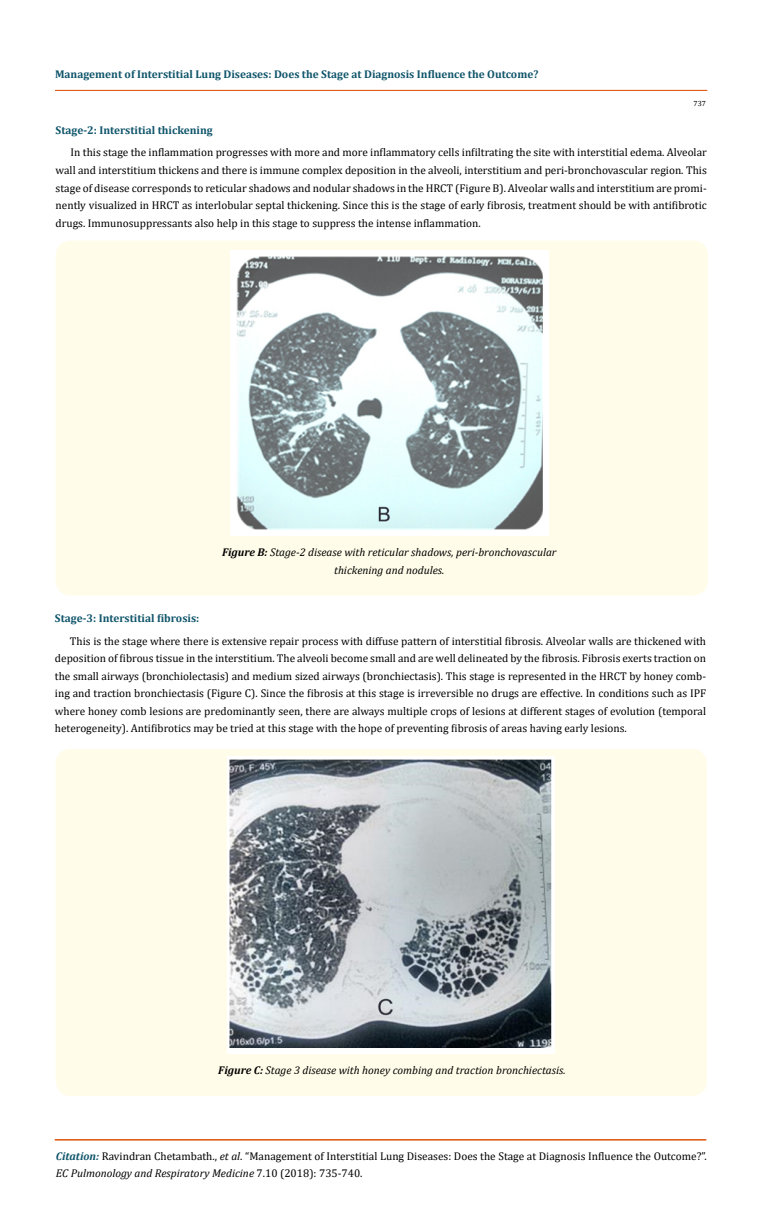
<style>
.page{position:relative;width:764px;height:1232px;background:#fff}
.page>*{position:absolute;margin:0;border:0;box-sizing:border-box;transform-origin:0 0}
.t1{font:11.25px/17.5px "Cambria";color:#000;text-align:justify}
.t2{font:italic 11.25px/17.5px "Cambria";color:#000;text-align:center}
.t3{font:700 11.25px "Cambria";color:#0e546a}
.t4{font:7.5px "Cambria";color:#000}
.s1{font-weight:700}
.s2{font-weight:700;font-style:italic;color:#0e546a}
.s3{font-style:italic}
</style>
<div class="page">
<hr style="left:56px;top:90px;width:651px;height:1px;background:#e05d1a">
<div style="left:55px;top:1139px;width:651px;height:1px;border:1px solid #e05d1a"></div>
<div style="left:56px;top:240px;width:652px;height:355px;background:#fffde9;border-radius:15px"></div>
<img style="left:230px;top:250px;width:318px;height:286px">
<div style="left:56px;top:748px;width:651px;height:347px;background:#fffde9;border-radius:15px"></div>
<img style="left:228px;top:756px;width:326px;height:297px">
<p class="t3" style="left:55px;top:66px;width:485px">Management of Interstitial Lung Diseases: Does the Stage at Diagnosis Influence the Outcome?</p>
<p class="t4" style="left:693px;top:99px;width:14px">737</p>
<p class="t3" style="left:56px;top:122px;width:159px">Stage-2: Interstitial thickening</p>
<p class="t1" style="left:56px;top:144px;width:653px;text-indent:15px">In this stage the inflammation progresses with more and more inflammatory cells infiltrating the site with interstitial edema. Alveolar wall and interstitium thickens and there is immune complex deposition in the alveoli, interstitium and peri-bronchovascular region. This stage of disease corresponds to reticular shadows and nodular shadows in the HRCT (Figure B). Alveolar walls and interstitium are promi&shy;nently visualized in HRCT as interlobular septal thickening. Since this is the stage of early fibrosis, treatment should be with antifibrotic drugs. Immunosuppressants also help in this stage to suppress the intense inflammation.</p>
<p class="t2" style="left:222px;top:543px;width:336px"><span class="s1">Figure B:</span> Stage-2 disease with reticular shadows, peri-bronchovascular thickening and nodules.</p>
<p class="t3" style="left:55px;top:610px;width:146px">Stage-3: Interstitial fibrosis:</p>
<p class="t1" style="left:55px;top:631px;width:653px;text-indent:15px">This is the stage where there is extensive repair process with diffuse pattern of interstitial fibrosis. Alveolar walls are thickened with deposition of fibrous tissue in the interstitium. The alveoli become small and are well delineated by the fibrosis. Fibrosis exerts traction on the small airways (bronchiolectasis) and medium sized airways (bronchiectasis). This stage is represented in the HRCT by honey comb&shy;ing and traction bronchiectasis (Figure C). Since the fibrosis at this stage is irreversible no drugs are effective. In conditions such as IPF where honey comb lesions are predominantly seen, there are always multiple crops of lesions at different stages of evolution (temporal heterogeneity). Antifibrotics may be tried at this stage with the hope of preventing fibrosis of areas having early lesions.</p>
<p class="t2" style="left:218px;top:1061px;width:349px"><span class="s1">Figure C:</span> Stage 3 disease with honey combing and traction bronchiectasis.</p>
<p class="t1" style="left:56px;top:1146px;width:652px"><span class="s2">Citation:</span> Ravindran Chetambath., <span class="s3">et al</span>. “Management of Interstitial Lung Diseases: Does the Stage at Diagnosis Influence the Outcome?”.<br><span class="s3">EC Pulmonology and Respiratory Medicine</span> 7.10 (2018): 735-740.</p>
</div>
